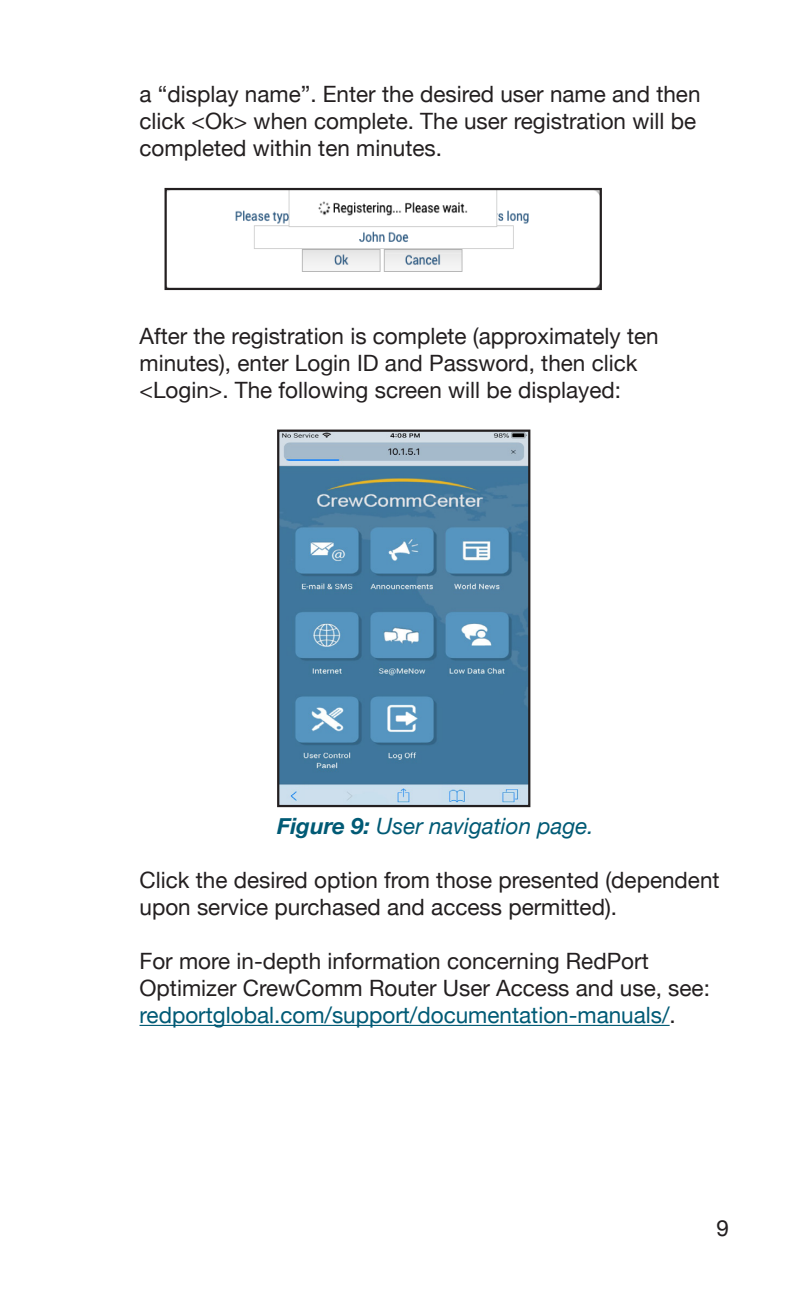
<style>
.page{position:relative;width:810px;height:1296px;background:#fff}
.page>*{position:absolute;margin:0;border:0;box-sizing:border-box;transform-origin:0 0}
.Paragraph_Style_2{font:22.5px/27px "Helvetica Neue";color:#231f20}
.Paragraph_Style_2-2{font:22.5px "Helvetica Neue";color:#005a75}
.Paragraph_Style_2-3{font:italic 22.5px "Helvetica Neue";color:#005a75}
.s1{font-weight:700}
.s2{color:#231f20}
</style>
<div class="page">
<hr style="left:140px;top:1025px;width:530px;height:1px;background:#005a75">
<img style="left:235px;top:191px;width:364px;height:96px">
<div style="left:165px;top:188px;width:437px;height:102px;border:2px solid #231f20"></div>
<img style="left:280px;top:433px;width:247px;height:371px">
<div style="left:277px;top:430px;width:253px;height:377px;border:2px solid #231f20"></div>
<p class="Paragraph_Style_2" style="left:140px;top:82px;width:563px">a “display name”. Enter the desired user name and then click &lt;Ok&gt; when complete. The user registration will be completed within ten minutes.</p>
<p class="Paragraph_Style_2" style="left:140px;top:324px;width:521px">After the registration is complete (approximately ten minutes), enter Login ID and Password, then click &lt;Login&gt;. The following screen will be displayed:</p>
<p class="Paragraph_Style_2-3" style="left:277px;top:810px;width:318px"><span class="s1">Figure 9:</span> User navigation page.</p>
<p class="Paragraph_Style_2" style="left:140px;top:868px;width:582px">Click the desired option from those presented (dependent upon service purchased and access permitted).</p>
<p class="Paragraph_Style_2" style="left:140px;top:949px;width:572px">For more in-depth information concerning RedPort<br>Optimizer CrewComm Router User Access and use, see:</p>
<p class="Paragraph_Style_2-2" style="left:140px;top:999px;width:538px">redportglobal.com/support/documentation-manuals/<span class="s2">.</span></p>
<p class="Paragraph_Style_2" style="left:716px;top:1216px;width:14px">9</p>
</div>
